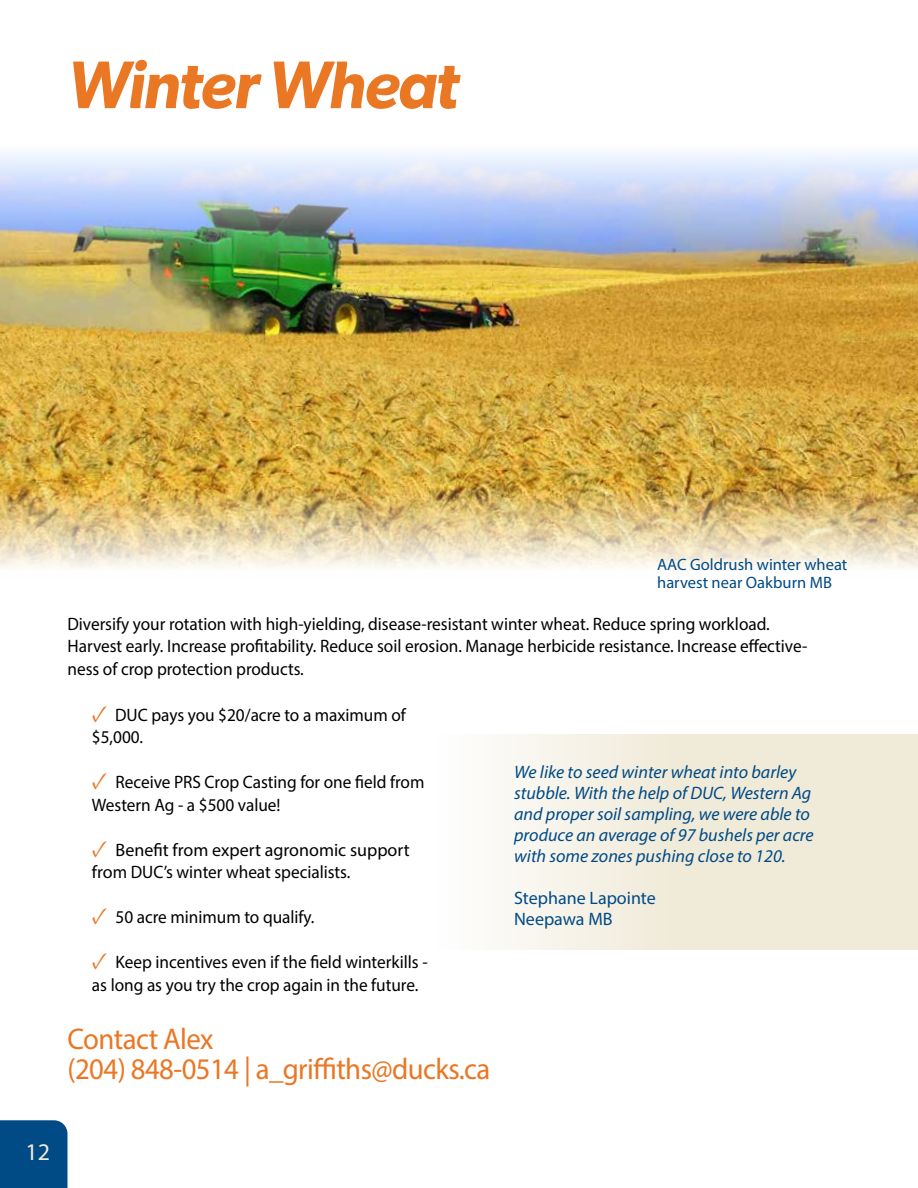
<style>
.page{position:relative;width:918px;height:1188px;background:#fff}
.page>*{position:absolute;margin:0;border:0;box-sizing:border-box;transform-origin:0 0}
.t1{font:italic 600 67.5px "Gibson";letter-spacing:-.025em;color:#e97724;scale:.96 1}
.t2{font:30px/30px "Myriad Pro";letter-spacing:-.02em;color:#e97724;scale:.96 1}
.t3{font:24px "Myriad Pro";color:#f0ead8}
.t4{font:18px/22.5px "Myriad Pro";color:#000;scale:.96 1}
.t5{font:italic 18px/21px "Myriad Pro";color:#004a85}
.t6{font:18px/22.5px "Myriad Pro";color:#000}
.t7{font:18px/21px "Myriad Pro";color:#004a85}
.t8{font:16.5px/18px "Myriad Pro";color:#004a85}
.s1{font-family:"Minion Pro";font-size:24px;color:#e97724}
</style>
<div class="page">
<img style="left:0;top:265px;width:918px;height:303px">
<div style="left:0;top:1120px;width:68px;height:68px;background:#004a85"></div>
<img style="left:0;top:152px;width:918px;height:113px">
<div style="left:438px;top:734px;width:480px;height:216px;background:linear-gradient(to right,#fbf9f4,#ece5cf)"></div>
<h1 class="t1" style="left:68px;top:44px;width:409px">Winter Wheat</h1>
<p class="t8" style="left:657px;top:555px;width:192px">AAC Goldrush winter wheat harvest near Oakburn MB</p>
<p class="t4" style="left:68px;top:612px;width:772px">Diversify your rotation with high-yielding, disease-resistant winter wheat. Reduce spring workload.<br>Harvest early. Increase profitability. Reduce soil erosion. Manage herbicide resistance. Increase effective&shy;ness of crop protection products.</p>
<p class="t4" style="left:92px;top:703px;width:329px"><span class="s1">✓</span> DUC pays you $20/acre to a maximum of $5,000.</p>
<p class="t4" style="left:92px;top:771px;width:348px"><span class="s1">✓</span> Receive PRS Crop Casting for one field from<br>Western Ag - a $500 value!</p>
<p class="t6" style="left:92px;top:838px;width:319px"><span class="s1">✓</span> Benefit from expert agronomic support from DUC’s winter wheat specialists.</p>
<p class="t4" style="left:92px;top:906px;width:233px"><span class="s1">✓</span> 50 acre minimum to qualify.</p>
<p class="t4" style="left:92px;top:951px;width:351px"><span class="s1">✓</span> Keep incentives even if the field winterkills - as long as you try the crop again in the future.</p>
<h2 class="t2" style="left:68px;top:1023px;width:442px">Contact Alex<br>(204) 848-0514 | a_griffiths@ducks.ca</h2>
<p class="t5" style="left:514px;top:761px;width:301px">We like to seed winter wheat into barley stubble. With the help of DUC, Western Ag and proper soil sampling, we were able to produce an average of 97 bushels per acre with some zones pushing close to 120.</p>
<p class="t7" style="left:514px;top:887px;width:143px">Stephane Lapointe<br>Neepawa MB</p>
<h3 class="t3" style="left:26px;top:1138px;width:26px">12</h3>
</div>
